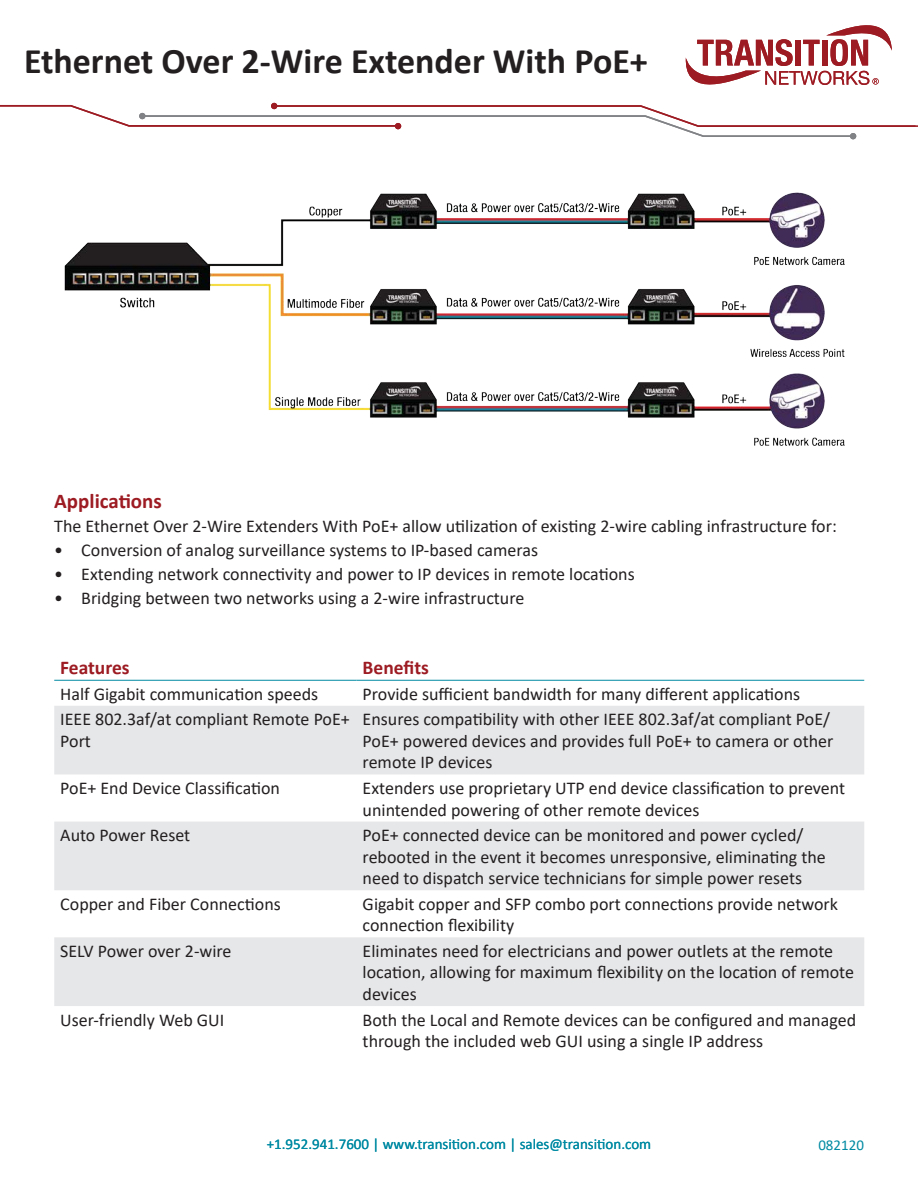
<style>
.page{position:relative;width:918px;height:1188px;background:#fff}
.page>*{position:absolute;margin:0;border:0;box-sizing:border-box;transform-origin:0 0}
.t1{font:700 36px "Calibri";color:#231f20}
.subtitle{font:700 21px "Calibri";color:#9d1c23}
.body_text{font:700 19.5px "Calibri";color:#9d1c23}
.body_text-2{font:18px/21.6px "Calibri";color:#231f20}
.t2{font:15px "Calibri";color:#008aa3}
</style>
<div class="page">
<svg style="left:685px;top:25px;width:207px;height:60px"></svg>
<svg style="left:0;top:103px;width:918px;height:36px"></svg>
<svg style="left:54px;top:706px;width:810px;height:300px;fill:#e6e7e9"></svg>
<hr style="left:54px;top:680px;width:303px;height:1px;background:#008aa3">
<hr style="left:357px;top:680px;width:507px;height:1px;background:#008aa3">
<img style="left:64px;top:192px;width:781px;height:254px">
<p class="t1" style="left:24px;top:36px;width:625px">Ethernet Over 2-Wire Extender With PoE+</p>
<p class="subtitle" style="left:54px;top:487px;width:109px">Applications</p>
<p class="body_text-2" style="left:54px;top:515px;width:784px">The Ethernet Over 2-Wire Extenders With PoE+ allow utilization of existing 2-wire cabling infrastructure for:</p>
<p class="body_text-2" style="left:54px;top:539px;width:485px">• Conversion of analog surveillance systems to IP-based cameras</p>
<p class="body_text-2" style="left:54px;top:563px;width:582px">• Extending network connectivity and power to IP devices in remote locations</p>
<p class="body_text-2" style="left:54px;top:587px;width:472px">• Bridging between two networks using a 2-wire infrastructure</p>
<p class="body_text" style="left:60px;top:654px;width:71px">Features</p>
<p class="body_text" style="left:363px;top:654px;width:68px">Benefits</p>
<p class="body_text-2" style="left:60px;top:683px;width:260px">Half Gigabit communication speeds</p>
<p class="body_text-2" style="left:363px;top:683px;width:439px">Provide sufficient bandwidth for many different applications</p>
<p class="body_text-2" style="left:60px;top:708px;width:291px">IEEE 802.3af/at compliant Remote PoE+<br>Port</p>
<p class="body_text-2" style="left:363px;top:708px;width:472px">Ensures compatibility with other IEEE 802.3af/at compliant PoE/<br>PoE+ powered devices and provides full PoE+ to camera or other remote IP devices</p>
<p class="body_text-2" style="left:60px;top:777px;width:221px">PoE+ End Device Classification</p>
<p class="body_text-2" style="left:363px;top:777px;width:484px">Extenders use proprietary UTP end device classification to prevent unintended powering of other remote devices</p>
<p class="body_text-2" style="left:60px;top:824px;width:131px">Auto Power Reset</p>
<p class="body_text-2" style="left:363px;top:824px;width:465px">PoE+ connected device can be monitored and power cycled/ rebooted in the event it becomes unresponsive, eliminating the need to dispatch service technicians for simple power resets</p>
<p class="body_text-2" style="left:60px;top:893px;width:222px">Copper and Fiber Connections</p>
<p class="body_text-2" style="left:363px;top:893px;width:477px">Gigabit copper and SFP combo port connections provide network connection flexibility</p>
<p class="body_text-2" style="left:60px;top:940px;width:173px">SELV Power over 2-wire</p>
<p class="body_text-2" style="left:363px;top:940px;width:493px">Eliminates need for electricians and power outlets at the remote location, allowing for maximum flexibility on the location of remote devices</p>
<p class="body_text-2" style="left:60px;top:1008px;width:166px">User-friendly Web GUI</p>
<p class="body_text-2" style="left:363px;top:1008px;width:495px">Both the Local and Remote devices can be configured and managed through the included web GUI using a single IP address</p>
<p class="t2" style="left:267px;top:1133px;width:386px">+1.952.941.7600 | www.transition.com | sales@transition.com</p>
<p class="t2" style="left:818px;top:1134px;width:47px">082120</p>
</div>
